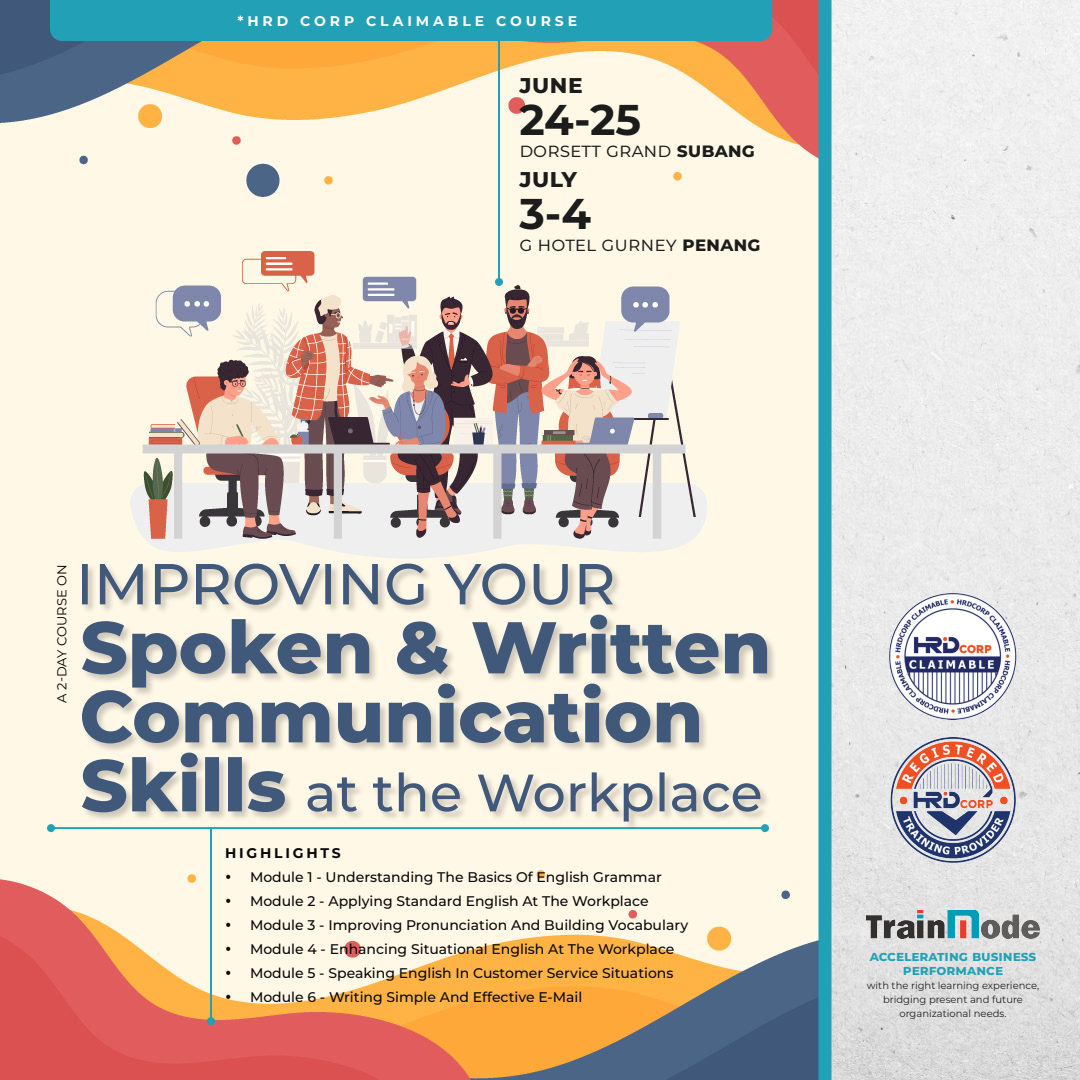
<style>
.page{position:relative;width:1080px;height:1080px;background:#fff}
.page>*{position:absolute;margin:0;border:0;box-sizing:border-box;transform-origin:0 0}
.t1{font:700 43px "Montserrat";color:#1c1c1c}
.t2{font:700 26px "Montserrat";color:#1c1c1c}
.t3{font:20px "Montserrat";color:#1c1c1c}
.t4{font:500 14px "Montserrat";color:#080808}
.t5{font:700 14px/14px "Montserrat";color:#21a0b6;text-align:center}
.t6{font:700 14px "Montserrat";letter-spacing:.28em;color:#fff}
.t7{font:700 14px "Montserrat";letter-spacing:.2em;color:#080808}
.t8{font:13px "Montserrat";color:#000}
.t9{font:10px/14px "Montserrat";color:#231f20;text-align:center}
.s1{font-weight:700}
</style>
<div class="page">
<img style="left:0;top:0;width:818px;height:1080px">
<img style="left:832px;top:0;width:248px;height:1080px">
<div style="left:818px;top:0;width:14px;height:1080px;background:#21a0b6"></div>
<hr style="left:210px;top:828px;width:2px;height:193px;background:#21a0b6">
<div style="left:207px;top:1017px;width:8px;height:8px;background:#21a0b6;border-radius:50%"></div>
<hr style="left:51px;top:827px;width:714px;height:2px;background:#21a0b6">
<div style="left:47px;top:824px;width:8px;height:8px;background:#21a0b6;border-radius:50%"></div>
<div style="left:82px;top:563px;width:696px;height:269px;background:#231f20;opacity:.22"></div>
<svg style="left:82px;top:753px;width:678px;height:69px;background:#cbcbc6"></svg>
<svg style="left:82px;top:688px;width:617px;height:55px;background:#9fa7ae"></svg>
<svg style="left:82px;top:615px;width:685px;height:73px;background:#b4b8b9"></svg>
<svg style="left:82px;top:564px;width:531px;height:41px;background:#babdbc"></svg>
<img style="left:890px;top:594px;width:126px;height:125px">
<img style="left:890px;top:737px;width:126px;height:125px">
<img style="left:867px;top:910px;width:172px;height:29px">
<hr style="left:498px;top:39px;width:2px;height:243px;background:#21a0b6">
<div style="left:495px;top:278px;width:8px;height:8px;background:#21a0b6;border-radius:50%"></div>
<div style="left:50px;top:0;width:722px;height:41px;background:#21a0b6"></div>
<svg style="left:231px;top:882px;width:14px;height:1px"></svg>
<p class="t8" style="left:53px;top:702px;width:139px;rotate:-90deg">A 2-DAY COURSE ON</p>
<p class="t6" style="left:237px;top:11px;width:341px">*HRD CORP CLAIMABLE COURSE</p>
<p class="t2" style="left:519px;top:65px;width:65px">june</p>
<p class="t1" style="left:519px;top:89px;width:123px">24-25</p>
<p class="t3" style="left:519px;top:136px;width:237px">dorsett grand <span class="s1">subang</span></p>
<p class="t2" style="left:519px;top:159px;width:59px">july</p>
<p class="t1" style="left:519px;top:183px;width:73px">3-4</p>
<p class="t3" style="left:519px;top:230px;width:243px">g hotel gurney <span class="s1">penang</span></p>
<p class="t7" style="left:225px;top:843px;width:117px">HIGHLIGHTS</p>
<p class="t4" style="left:225px;top:867px;width:438px">• Module 1 - Understanding The Basics Of English Grammar</p>
<p class="t4" style="left:225px;top:891px;width:425px">• Module 2 - Applying Standard English At The Workplace</p>
<p class="t4" style="left:225px;top:915px;width:465px">• Module 3 - Improving Pronunciation And Building Vocabulary</p>
<p class="t4" style="left:225px;top:939px;width:451px">• Module 4 - Enhancing Situational English At The Workplace</p>
<p class="t4" style="left:225px;top:963px;width:450px">• Module 5 - Speaking English In Customer Service Situations</p>
<p class="t4" style="left:225px;top:987px;width:359px">• Module 6 - Writing Simple And Effective E-Mail</p>
<p class="t5" style="left:870px;top:948px;width:168px">accelerating business performance</p>
<p class="t9" style="left:867px;top:978px;width:174px">with the right learning experience, bridging present and future organizational needs.</p>
</div>
